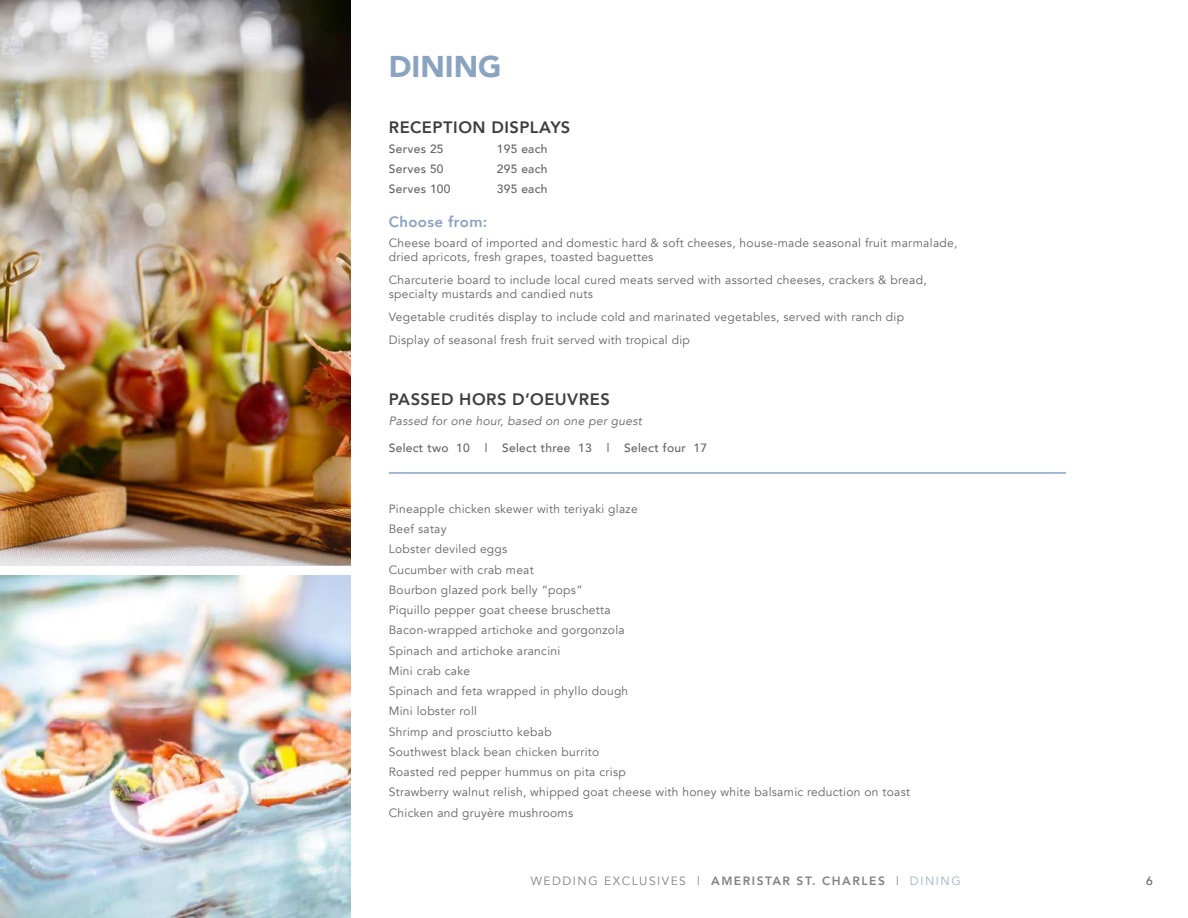
<style>
.page{position:relative;width:1188px;height:918px;background:#fff}
.page>*{position:absolute;margin:0;border:0;box-sizing:border-box;transform-origin:0 0}
.t1{font:900 30px "Avenir";color:#8aa3c1}
.t2{font:800 16.5px "Avenir";letter-spacing:.03em;color:#3e3e3f}
.t3{font:800 15px "Avenir";letter-spacing:.025em;color:#8aa3c1}
.t4{font:12px/20.2px "Avenir";letter-spacing:.025em;color:#636366}
.t5{font:500 12px "Avenir";letter-spacing:.025em;color:#636366}
.t6{font:12px "Avenir";letter-spacing:.125em;color:#808285}
.t7{font:italic 12px "Avenir";letter-spacing:.025em;color:#636366}
.s1{font-weight:800}
.s2{color:#9db2cb}
</style>
<div class="page">
<hr style="left:389px;top:472px;width:677px;height:2px;background:#8aa3c1">
<img style="left:0;top:0;width:351px;height:566px">
<img style="left:0;top:576px;width:351px;height:342px">
<h1 class="t1" style="left:389px;top:41px;width:114px">DINING</h1>
<h2 class="t2" style="left:389px;top:114px;width:183px">RECEPTION DISPLAYS</h2>
<p class="t5" style="left:389px;top:138px;width:56px">Serves 25</p>
<p class="t5" style="left:497px;top:138px;width:52px">195 each</p>
<p class="t5" style="left:389px;top:159px;width:56px">Serves 50</p>
<p class="t5" style="left:497px;top:159px;width:52px">295 each</p>
<p class="t5" style="left:389px;top:179px;width:63px">Serves 100</p>
<p class="t5" style="left:497px;top:179px;width:52px">395 each</p>
<p class="t3" style="left:389px;top:210px;width:100px">Choose from:</p>
<p class="t4" style="left:389px;top:237px;width:570px;line-height:13.5px">Cheese board of imported and domestic hard &amp; soft cheeses, house-made seasonal fruit marmalade, dried apricots, fresh grapes, toasted baguettes</p>
<p class="t4" style="left:389px;top:273px;width:539px;line-height:13.5px">Charcuterie board to include local cured meats served with assorted cheeses, crackers &amp; bread, specialty mustards and candied nuts</p>
<p class="t4" style="left:389px;top:305px;width:517px;line-height:23.2px">Vegetable crudités display to include cold and marinated vegetables, served with ranch dip<br>Display of seasonal fresh fruit served with tropical dip</p>
<h2 class="t2" style="left:389px;top:386px;width:223px">PASSED HORS D’OEUVRES</h2>
<p class="t7" style="left:389px;top:414px;width:255px">Passed for one hour, based on one per guest</p>
<p class="t5" style="left:389px;top:438px;width:320px">Select two 10 | Select three 13 | Select four 17</p>
<p class="t4" style="left:389px;top:499px;width:523px">Pineapple chicken skewer with teriyaki glaze<br>Beef satay<br>Lobster deviled eggs<br>Cucumber with crab meat<br>Bourbon glazed pork belly “pops”<br>Piquillo pepper goat cheese bruschetta<br>Bacon-wrapped artichoke and gorgonzola<br>Spinach and artichoke arancini<br>Mini crab cake<br>Spinach and feta wrapped in phyllo dough<br>Mini lobster roll<br>Shrimp and prosciutto kebab<br>Southwest black bean chicken burrito<br>Roasted red pepper hummus on pita crisp<br>Strawberry walnut relish, whipped goat cheese with honey white balsamic reduction on toast Chicken and gruyère mushrooms</p>
<p class="t6" style="left:531px;top:873px;width:431px">WEDDING EXCLUSIVES | <span class="s1">AMERISTAR ST. CHARLES</span> | <span class="s2">DINING</span></p>
<p class="t5" style="left:1146px;top:870px;width:8px">6</p>
</div>
